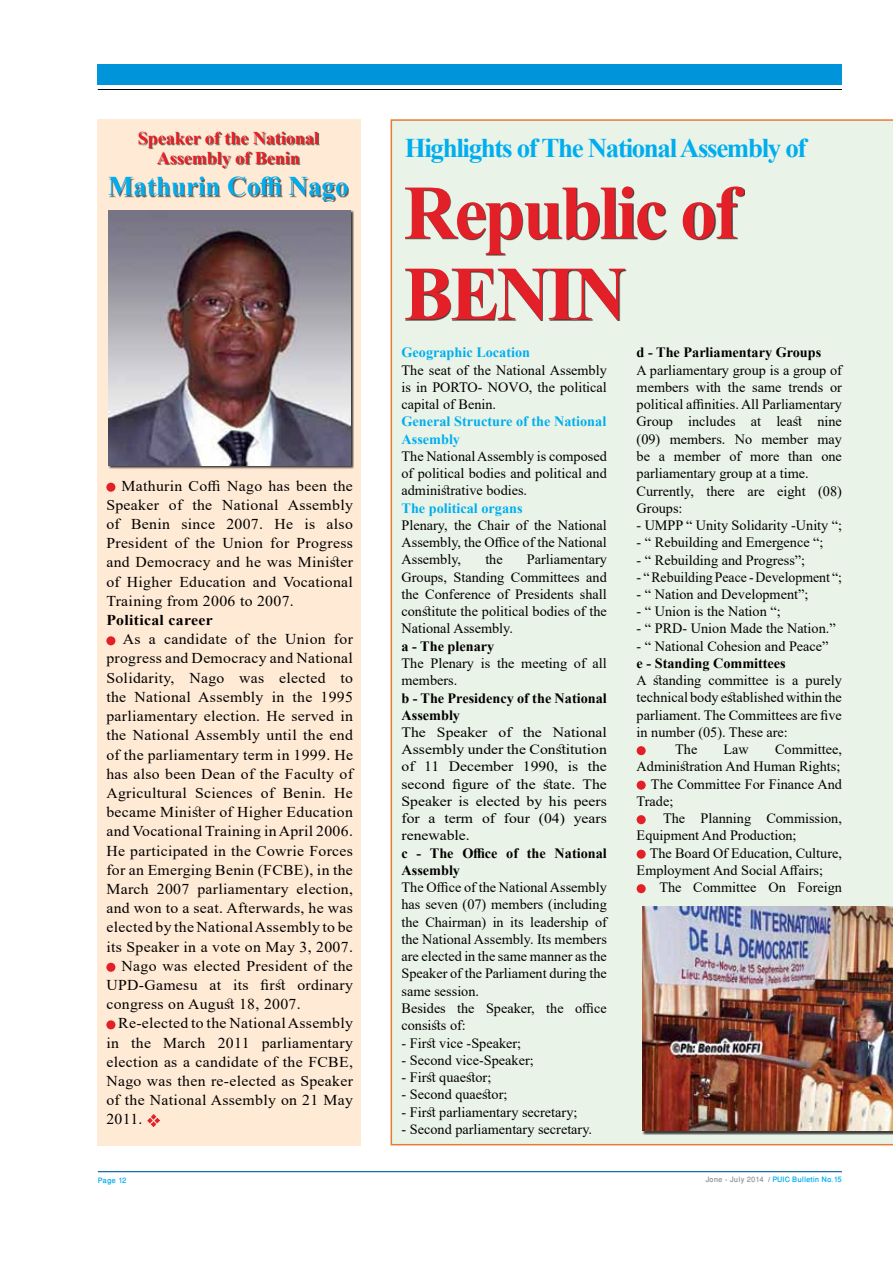
<style>
.page{position:relative;width:893px;height:1263px;background:#fff}
.page>*{position:absolute;margin:0;border:0;box-sizing:border-box;transform-origin:0 0}
.t1{font:700 76.5px/81px "Times New Roman";letter-spacing:-.04em;color:#e31f27}
.t2{font:700 27px "Times New Roman";letter-spacing:-.05em;color:#00aeef}
.t3{font:700 27px "Times New Roman";color:#00aeef}
.t4{font:700 18px/19.5px "Times New Roman";color:#ed1d24;text-align:center}
.t5{font:15px/19.2px "Times New Roman";letter-spacing:.02em;color:#000;text-align:justify;scale:1.05 1}
.t6{font:700 15px "Times New Roman";letter-spacing:.02em;color:#000;scale:1.05 1}
.t7{font:14.25px/17.2px "Times New Roman";color:#000;text-align:justify}
.t8{font:14.25px/17.2px "Times New Roman";color:#000;text-align:justify;scale:1.1 1}
.t9{font:700 14.25px/17.2px "Times New Roman";color:#000}
.t10{font:700 14.25px/17.2px "Times New Roman";color:#00aeef}
.t11{font:500 10.5px "Win Soft Pro";color:#00aeef}
.s1{color:#939598}
</style>
<div class="page">
<hr style="left:98px;top:1171px;width:744px;height:1px;background:#005ea1">
<hr style="left:98px;top:89px;width:744px;height:1px;background:#000">
<div style="left:98px;top:64px;width:744px;height:21px;background:#0095da"></div>
<div style="left:391px;top:119px;width:502px;height:1026px;background:#eaf3e7"></div>
<div style="left:98px;top:119px;width:263px;height:1026px;background:#ffead5"></div>
<div style="left:106px;top:483px;width:9px;height:9px;background:#e31f27;border-radius:50%"></div>
<div style="left:106px;top:636px;width:9px;height:9px;background:#e31f27;border-radius:50%"></div>
<div style="left:106px;top:963px;width:9px;height:9px;background:#e31f27;border-radius:50%"></div>
<div style="left:106px;top:1020px;width:9px;height:9px;background:#e31f27;border-radius:50%"></div>
<svg style="left:147px;top:1114px;width:12px;height:12px"></svg>
<div style="left:109px;top:133px;width:239px;height:69px;background:#000;opacity:.6"></div>
<div style="left:109px;top:210px;width:245px;height:259px;background:#000;opacity:.75"></div>
<img style="left:108px;top:210px;width:242px;height:255px">
<div style="left:637px;top:746px;width:9px;height:9px;background:#e31f27;border-radius:50%"></div>
<div style="left:637px;top:781px;width:9px;height:9px;background:#e31f27;border-radius:50%"></div>
<div style="left:637px;top:815px;width:9px;height:9px;background:#e31f27;border-radius:50%"></div>
<div style="left:637px;top:850px;width:9px;height:9px;background:#e31f27;border-radius:50%"></div>
<div style="left:637px;top:884px;width:9px;height:9px;background:#e31f27;border-radius:50%"></div>
<div style="left:406px;top:187px;width:339px;height:134px;background:#000;opacity:.75"></div>
<img style="left:642px;top:906px;width:251px;height:225px">
<p class="t4" style="left:138px;top:128px;width:183px">Speaker of the National<br>Assembly of Benin</p>
<h2 class="t3" style="left:108px;top:167px;width:242px">Mathurin Coffi Nago</h2>
<p class="t5" style="left:106px;top:476px;width:236px;text-indent:15px">Mathurin Coffi Nago has been the Speaker of the National Assembly of Benin since 2007. He is also President of the Union for Progress and Democracy and he was Minister of Higher Education and Vocational Training from 2006 to 2007.</p>
<p class="t6" style="left:106px;top:609px;width:103px">Political career</p>
<p class="t5" style="left:123px;top:629px;width:221px">As a candidate of the Union for</p>
<p class="t5" style="left:106px;top:648px;width:236px">progress and Democracy and National</p>
<p class="t5" style="left:106px;top:668px;width:236px">Solidarity, Nago was elected to</p>
<p class="t5" style="left:106px;top:687px;width:236px">the National Assembly in the 1995</p>
<p class="t5" style="left:106px;top:706px;width:236px">parliamentary election. He served in</p>
<p class="t5" style="left:106px;top:725px;width:236px">the National Assembly until the end</p>
<p class="t5" style="left:106px;top:744px;width:236px">of the parliamentary term in 1999. He</p>
<p class="t5" style="left:106px;top:764px;width:236px">has also been Dean of the Faculty of</p>
<p class="t5" style="left:106px;top:783px;width:236px">Agricultural Sciences of Benin. He</p>
<p class="t5" style="left:106px;top:802px;width:236px">became Minister of Higher Education</p>
<p class="t5" style="left:106px;top:821px;width:236px">and Vocational Training in April 2006.</p>
<p class="t5" style="left:106px;top:840px;width:236px">He participated in the Cowrie Forces</p>
<p class="t5" style="left:106px;top:860px;width:236px">for an Emerging Benin (FCBE), in the</p>
<p class="t5" style="left:106px;top:879px;width:236px">March 2007 parliamentary election,</p>
<p class="t5" style="left:106px;top:898px;width:236px">and won to a seat. Afterwards, he was</p>
<p class="t5" style="left:106px;top:917px;width:236px">elected by the National Assembly to be</p>
<p class="t5" style="left:106px;top:936px;width:236px">its Speaker in a vote on May 3, 2007.</p>
<p class="t5" style="left:121px;top:956px;width:222px">Nago was elected President of the</p>
<p class="t5" style="left:106px;top:975px;width:236px">UPD-Gamesu at its first ordinary</p>
<p class="t5" style="left:106px;top:994px;width:187px">congress on August 18, 2007.</p>
<p class="t5" style="left:118px;top:1013px;width:225px">Re-elected to the National Assembly</p>
<p class="t5" style="left:106px;top:1032px;width:236px">in the March 2011 parliamentary</p>
<p class="t5" style="left:106px;top:1052px;width:236px">election as a candidate of the FCBE,</p>
<p class="t5" style="left:106px;top:1071px;width:236px">Nago was then re-elected as Speaker</p>
<p class="t5" style="left:106px;top:1090px;width:236px">of the National Assembly on 21 May</p>
<p class="t5" style="left:106px;top:1109px;width:36px">2011.</p>
<h2 class="t2" style="left:405px;top:128px;width:403px">Highlights of The National Assembly of</h2>
<h1 class="t1" style="left:404px;top:170px;width:337px">Republic of<br>BENIN</h1>
<p class="t10" style="left:401px;top:343px;width:130px">Geographic Location</p>
<p class="t7" style="left:401px;top:361px;width:207px">The seat of the National Assembly is in PORTO- NOVO, the political capital of Benin.</p>
<p class="t10" style="left:401px;top:413px;width:206px">General Structure of the National<br>Assembly</p>
<p class="t7" style="left:401px;top:447px;width:207px">The National Assembly is composed of political bodies and political and administrative bodies.</p>
<p class="t10" style="left:401px;top:499px;width:123px">The political organs</p>
<p class="t7" style="left:401px;top:516px;width:207px">Plenary, the Chair of the National Assembly, the Office of the National Assembly,</p>
<p class="t7" style="left:401px;top:551px;width:207px;text-indent:125px">Parliamentary Groups, Standing Committees and the Conference of Presidents shall constitute the political bodies of the National Assembly.</p>
<p class="t9" style="left:401px;top:637px;width:94px">a - The plenary</p>
<p class="t7" style="left:401px;top:654px;width:207px">The Plenary is the meeting of all members.</p>
<p class="t9" style="left:401px;top:689px;width:207px">b - The Presidency of the National<br>Assembly</p>
<p class="t8" style="left:401px;top:723px;width:188px">The Speaker of the National Assembly under the Constitution of 11 December 1990, is the second figure of the state. The Speaker is elected by his peers for a term of four (04) years renewable.</p>
<p class="t9" style="left:401px;top:844px;width:207px">c - The Office of the National<br>Assembly</p>
<p class="t7" style="left:401px;top:878px;width:207px;text-align:left">The Office of the National Assembly has seven (07) members (including the Chairman) in its leadership of the National Assembly. Its members are elected in the same manner as the<br>Speaker of the Parliament during the same session.<br>Besides the Speaker, the office consists of:</p>
<p class="t7" style="left:401px;top:1034px;width:121px">- First vice -Speaker;</p>
<p class="t7" style="left:401px;top:1051px;width:134px">- Second vice-Speaker;</p>
<p class="t7" style="left:401px;top:1068px;width:91px">- First quaestor;</p>
<p class="t7" style="left:401px;top:1085px;width:107px">- Second quaestor;</p>
<p class="t7" style="left:401px;top:1103px;width:177px">- First parliamentary secretary;</p>
<p class="t7" style="left:401px;top:1120px;width:192px">- Second parliamentary secretary.</p>
<p class="t7" style="left:485px;top:551px;width:19px">the</p>
<p class="t9" style="left:637px;top:344px;width:186px">d - The Parliamentary Groups</p>
<p class="t7" style="left:637px;top:361px;width:207px;text-align:left">A parliamentary group is a group of members with the same trends or political affinities. All Parliamentary<br>Group includes at least nine (09) members. No member may be a member of more than one parliamentary group at a time.<br>Currently, there are eight (08)<br>Groups:</p>
<p class="t7" style="left:637px;top:516px;width:207px">- UMPP “ Unity Solidarity -Unity “;</p>
<p class="t7" style="left:637px;top:533px;width:188px">- “ Rebuilding and Emergence “;</p>
<p class="t7" style="left:637px;top:551px;width:170px">- “ Rebuilding and Progress”;</p>
<p class="t7" style="left:637px;top:568px;width:207px">- “ Rebuilding Peace - Development “;</p>
<p class="t7" style="left:637px;top:585px;width:173px">- “ Nation and Development”;</p>
<p class="t7" style="left:637px;top:602px;width:146px">- “ Union is the Nation “;</p>
<p class="t7" style="left:637px;top:619px;width:201px">- “ PRD- Union Made the Nation.”</p>
<p class="t7" style="left:637px;top:637px;width:193px">- “ National Cohesion and Peace”</p>
<p class="t9" style="left:637px;top:654px;width:151px">e - Standing Committees</p>
<p class="t7" style="left:637px;top:671px;width:207px">A standing committee is a purely</p>
<p class="t7" style="left:637px;top:688px;width:207px">technical body established within the</p>
<p class="t7" style="left:637px;top:706px;width:207px">parliament. The Committees are five</p>
<p class="t7" style="left:637px;top:723px;width:153px">in number (05). These are:</p>
<p class="t7" style="left:675px;top:740px;width:24px">The</p>
<p class="t7" style="left:724px;top:740px;width:27px">Law</p>
<p class="t7" style="left:775px;top:740px;width:68px">Committee,</p>
<p class="t7" style="left:637px;top:757px;width:205px">Administration And Human Rights;</p>
<p class="t7" style="left:651px;top:775px;width:192px">The Committee For Finance And</p>
<p class="t7" style="left:637px;top:792px;width:38px">Trade;</p>
<p class="t7" style="left:663px;top:809px;width:180px">The Planning Commission,</p>
<p class="t7" style="left:637px;top:826px;width:161px">Equipment And Production;</p>
<p class="t7" style="left:650px;top:844px;width:194px">The Board Of Education, Culture,</p>
<p class="t7" style="left:637px;top:861px;width:188px">Employment And Social Affairs;</p>
<p class="t7" style="left:659px;top:878px;width:184px">The Committee On Foreign</p>
<p class="t11" style="left:98px;top:1172px;width:30px">Page 12</p>
<p class="t11" style="left:705px;top:1172px;width:138px"><span class="s1">Jone - July 2014 /</span> PUIC Bulletin No.15</p>
</div>
